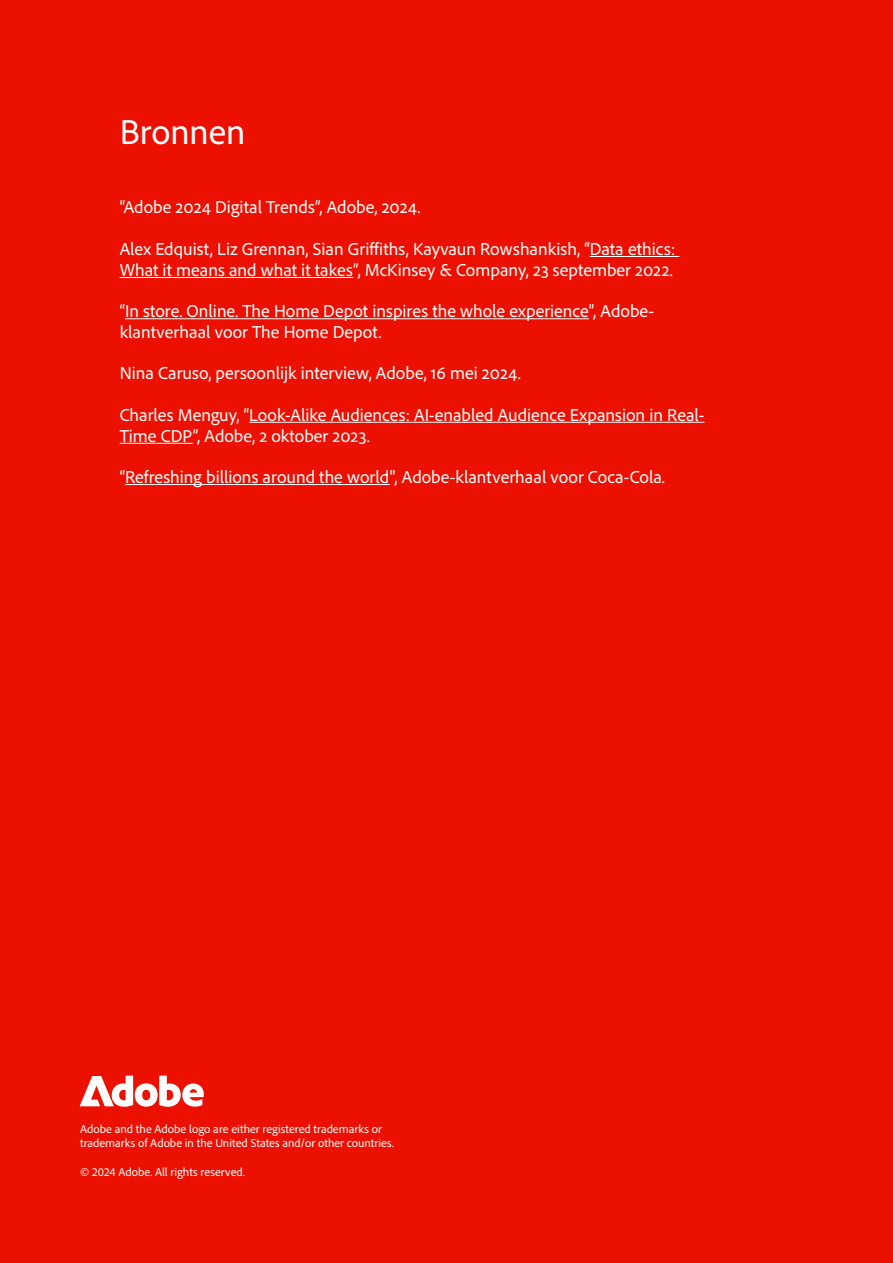
<style>
.page{position:relative;width:893px;height:1263px;background:#eb1000}
.page>*{position:absolute;margin:0;border:0;box-sizing:border-box;transform-origin:0 0}
.t1{font:36px "Adobe Clean";color:#fff}
.t2{font:18px/21px "Adobe Clean";color:#fff}
.t3{font:12px/14.4px "Adobe Clean";color:#fff}
</style>
<div class="page">
<hr style="left:590px;top:256px;width:89px;height:1px;background:#fff">
<hr style="left:120px;top:277px;width:233px;height:1px;background:#fff">
<hr style="left:125px;top:318px;width:464px;height:1px;background:#fff">
<hr style="left:249px;top:422px;width:455px;height:1px;background:#fff">
<hr style="left:120px;top:443px;width:73px;height:1px;background:#fff">
<hr style="left:125px;top:484px;width:265px;height:1px;background:#fff">
<svg style="left:80px;top:1076px;width:124px;height:31px"></svg>
<h1 class="t1" style="left:120px;top:109px;width:127px">Bronnen</h1>
<p class="t2" style="left:120px;top:196px;width:302px">“Adobe 2024 Digital Trends”, Adobe, 2024.</p>
<p class="t2" style="left:120px;top:238px;width:557px">Alex Edquist, Liz Grennan, Sian Griffiths, Kayvaun Rowshankish, “Data ethics:<br>What it means and what it takes”, McKinsey &amp; Company, 23 september 2022.</p>
<p class="t2" style="left:120px;top:300px;width:536px">“In store. Online. The Home Depot inspires the whole experience”, Adobe&shy;klantverhaal voor The Home Depot.</p>
<p class="t2" style="left:120px;top:362px;width:403px">Nina Caruso, persoonlijk interview, Adobe, 16 mei 2024.</p>
<p class="t2" style="left:120px;top:403px;width:586px">Charles Menguy, “Look-Alike Audiences: AI-enabled Audience Expansion in Real-<br>Time CDP”, Adobe, 2 oktober 2023.</p>
<p class="t2" style="left:120px;top:466px;width:547px">“Refreshing billions around the world", Adobe-klantverhaal voor Coca-Cola.</p>
<p class="t3" style="left:80px;top:1121px;width:315px">Adobe and the Adobe logo are either registered trademarks or trademarks of Adobe in the United States and/or other countries.</p>
<p class="t3" style="left:80px;top:1165px;width:166px">© 2024 Adobe. All rights reserved.</p>
</div>
